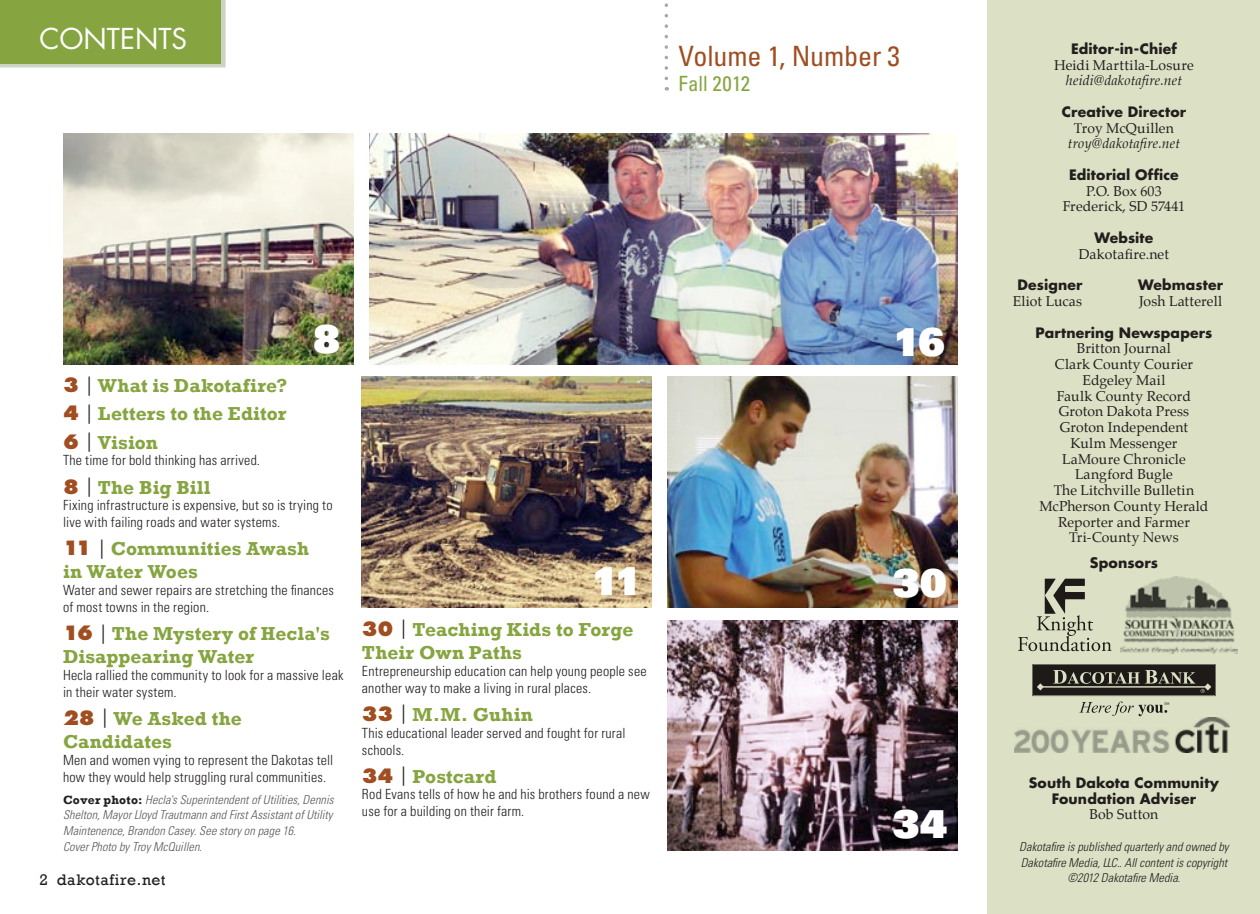
<style>
.page{position:relative;width:1260px;height:914px;background:#fff}
.page>*{position:absolute;margin:0;border:0;box-sizing:border-box;transform-origin:0 0}
.t1{font:900 38.5px "Univers";letter-spacing:-.035em;color:#fff}
.t2{font:condensed 28px "Univers";letter-spacing:-.005em;color:#a04e21}
.t3{font:28px "Futura";color:#fff}
.t4{font:condensed 21px "Univers";letter-spacing:.005em;color:#86a540}
.t5{font:700 19.25px/23.1px "Rockwell";letter-spacing:.005em;color:#86a540}
.t6{font:15.75px "Rockwell";letter-spacing:.03em;color:#231e1e}
.t7{font:700 14.17px "Futura";color:#231e1e}
.t8{font:300 condensed 14px/16.8px "Univers";letter-spacing:.015em;color:#231e1e}
.t9{font:14px/15.8px "Palatino";letter-spacing:.005em;color:#231e1e;text-align:center}
.t10{font:700 14px/15.8px "Futura";letter-spacing:.005em;color:#231e1e;text-align:center}
.t11{font:italic 14px "Palatino";letter-spacing:.01em;color:#231e1e}
.t12{font:italic 300 condensed 12.25px/15.8px "Univers";letter-spacing:.005em;color:#58585a}
.t13{font:italic 300 condensed 12.25px/15.8px "Univers";letter-spacing:.005em;color:#231e1e;text-align:center}
.s1{font-family:"Futura";font-weight:800;color:#a04e21}
.s2{font-family:"Univers";font-weight:300;color:#231e1e}
.s3{font-family:"Rockwell";font-weight:700;font-style:normal;font-stretch:normal;color:#231e1e}
</style>
<div class="page">
<div style="left:988px;top:0;width:272px;height:914px;background:#dce1c5"></div>
<img style="left:63px;top:134px;width:290px;height:230px">
<img style="left:667px;top:377px;width:291px;height:230px">
<img style="left:667px;top:620px;width:291px;height:230px">
<img style="left:369px;top:134px;width:589px;height:230px">
<img style="left:361px;top:377px;width:290px;height:230px">
<svg style="left:665px;top:3px;width:3px;height:75px"></svg>
<div style="left:0;top:0;width:225px;height:67px;background:#364d11;opacity:.25"></div>
<div style="left:0;top:0;width:220px;height:63px;background:#86a540"></div>
<svg style="left:1018px;top:578px;width:94px;height:73px"></svg>
<img style="left:1121px;top:576px;width:117px;height:77px">
<svg style="left:1032px;top:664px;width:184px;height:52px"></svg>
<img style="left:1015px;top:717px;width:215px;height:35px">
<h2 class="t3" style="left:39px;top:20px;width:149px">CONTENTS</h2>
<h2 class="t2" style="left:678px;top:38px;width:223px">Volume 1, Number 3</h2>
<h3 class="t4" style="left:678px;top:70px;width:73px">Fall 2012</h3>
<h1 class="t1" style="left:313px;top:314px;width:29px">8</h1>
<h3 class="t5" style="left:63px;top:372px;width:226px;line-height:28.2px;text-align:justify"><span class="s1">3</span> <span class="s2">|</span> What is Dakotafire?<br><span class="s1">4</span> <span class="s2">|</span> Letters to the Editor <span class="s1">6</span> <span class="s2">|</span> Vision</h3>
<p class="t8" style="left:63px;top:452px;width:199px">The time for bold thinking has arrived.</p>
<h3 class="t5" style="left:63px;top:475px;width:149px"><span class="s1">8</span> <span class="s2">|</span> The Big Bill</h3>
<p class="t8" style="left:63px;top:497px;width:271px">Fixing infrastructure is expensive, but so is trying to live with failing roads and water systems.</p>
<h3 class="t5" style="left:63px;top:537px;width:248px"><span class="s1">11</span> <span class="s2">|</span> Communities Awash in Water Woes</h3>
<p class="t8" style="left:63px;top:581px;width:273px">Water and sewer repairs are stretching the finances of most towns in the region.</p>
<h3 class="t5" style="left:63px;top:622px;width:268px"><span class="s1">16</span> <span class="s2">|</span> The Mystery of Hecla's<br>Disappearing Water</h3>
<p class="t8" style="left:63px;top:666px;width:282px">Hecla rallied the community to look for a massive leak in their water system.</p>
<h3 class="t5" style="left:63px;top:707px;width:180px"><span class="s1">28</span> <span class="s2">|</span> We Asked the<br>Candidates</h3>
<p class="t8" style="left:63px;top:751px;width:272px">Men and women vying to represent the Dakotas tell how they would help struggling rural communities.</p>
<p class="t12" style="left:63px;top:791px;width:272px"><span class="s3">Cover photo:</span> Hecla's Superintendent of Utilities, Dennis Shelton, Mayor Lloyd Trautmann and First Assistant of Utility Maintenence, Brandon Casey. See story on page 16.<br>Cover Photo by Troy McQuillen.</p>
<p class="t6" style="left:39px;top:870px;width:128px">2 dakotafire.net</p>
<h1 class="t1" style="left:592px;top:556px;width:52px">11</h1>
<h3 class="t5" style="left:362px;top:618px;width:273px"><span class="s1">30</span> <span class="s2">|</span> Teaching Kids to Forge<br>Their Own Paths</h3>
<p class="t8" style="left:362px;top:662px;width:286px">Entrepreneurship education can help young people see another way to make a living in rural places.</p>
<h3 class="t5" style="left:362px;top:703px;width:172px"><span class="s1">33</span> <span class="s2">|</span> M.M. Guhin</h3>
<p class="t8" style="left:362px;top:724px;width:265px">This educational leader served and fought for rural schools.</p>
<h3 class="t5" style="left:362px;top:764px;width:136px"><span class="s1">34</span> <span class="s2">|</span> Postcard</h3>
<p class="t8" style="left:362px;top:786px;width:289px">Rod Evans tells of how he and his brothers found a new use for a building on their farm.</p>
<h1 class="t1" style="left:894px;top:316px;width:53px">16</h1>
<h1 class="t1" style="left:893px;top:557px;width:56px">30</h1>
<h1 class="t1" style="left:893px;top:798px;width:56px">34</h1>
<p class="t10" style="left:1071px;top:41px;width:107px">Editor-in-Chief</p>
<p class="t9" style="left:1054px;top:57px;width:141px">Heidi Marttila-Losure</p>
<p class="t11" style="left:1066px;top:69px;width:118px">heidi@dakotafire.net</p>
<p class="t10" style="left:1062px;top:104px;width:126px">Creative Director</p>
<p class="t9" style="left:1074px;top:120px;width:102px">Troy McQuillen</p>
<p class="t11" style="left:1068px;top:132px;width:114px">troy@dakotafire.net</p>
<p class="t10" style="left:1069px;top:167px;width:111px">Editorial Office</p>
<p class="t9" style="left:1063px;top:183px;width:124px">P.O. Box 603<br>Frederick, SD 57441</p>
<p class="t10" style="left:1094px;top:230px;width:61px">Website</p>
<p class="t9" style="left:1079px;top:246px;width:92px">Dakotafire.net</p>
<p class="t10" style="left:1018px;top:277px;width:102px">Designer W</p>
<p class="t10" style="left:1153px;top:277px;width:71px">ebmaster</p>
<p class="t9" style="left:1013px;top:293px;width:71px">Eliot Lucas</p>
<p class="t9" style="left:1139px;top:293px;width:85px">Josh Latterell</p>
<p class="t10" style="left:1036px;top:324px;width:178px">Partnering Newspapers</p>
<p class="t9" style="left:1039px;top:340px;width:170px">Britton Journal<br>Clark County Courier<br>Edgeley Mail<br>Faulk County Record<br>Groton Dakota Press<br>Groton Independent<br>Kulm Messenger<br>LaMoure Chronicle<br>Langford Bugle<br>The Litchville Bulletin<br>McPherson County Herald<br>Reporter and Farmer<br>Tri-County News</p>
<p class="t7" style="left:1090px;top:553px;width:70px">Sponsors</p>
<p class="t10" style="left:1029px;top:774px;width:192px">South Dakota Community<br>Foundation Adviser</p>
<p class="t9" style="left:1090px;top:806px;width:70px">Bob Sutton</p>
<p class="t13" style="left:1019px;top:838px;width:211px">Dakotafire is published quarterly and owned by<br>Dakotafire Media, LLC.. All content is copyright ©2012 Dakotafire Media.</p>
</div>
